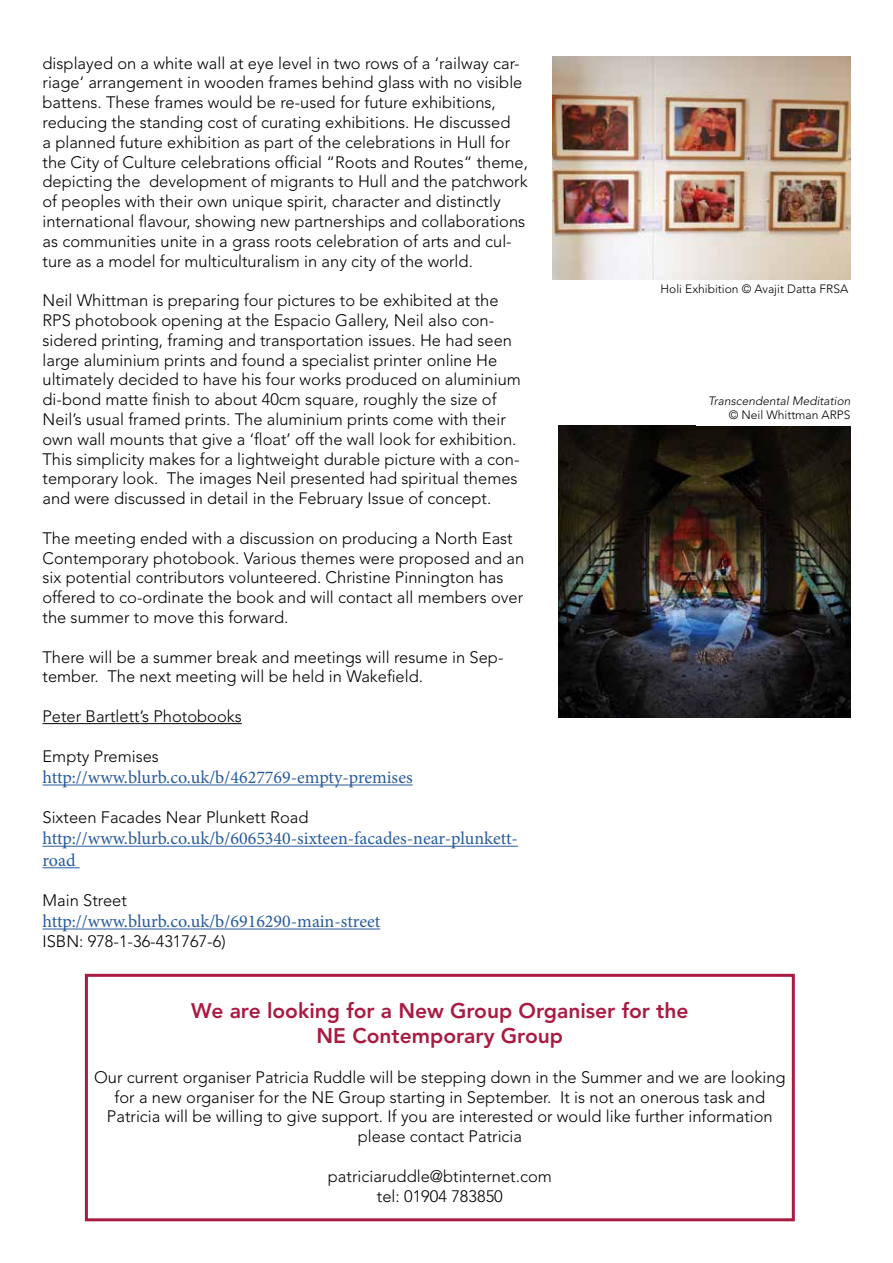
<style>
.page{position:relative;width:893px;height:1263px;background:#fff}
.page>*{position:absolute;margin:0;border:0;box-sizing:border-box;transform-origin:0 0}
.t1{font:800 21px/25.2px "Avenir LT Std";color:#a91b41;text-align:center}
.t2{font:18px/21.6px "Minion Pro";color:#275b9b}
.t3{font:300 16.5px/19.8px "Avenir LT Std";color:#000}
.t4{font:300 12px "Avenir LT Std";color:#000}
.t5{font:italic 300 12px "Avenir LT Std";color:#000}
</style>
<div class="page">
<hr style="left:43px;top:723px;width:199px;height:1px;background:#000">
<hr style="left:43px;top:784px;width:370px;height:1px;background:#275b9b">
<hr style="left:43px;top:846px;width:475px;height:1px;background:#275b9b">
<hr style="left:43px;top:867px;width:37px;height:1px;background:#275b9b">
<hr style="left:43px;top:928px;width:337px;height:1px;background:#275b9b">
<img style="left:559px;top:426px;width:291px;height:292px">
<div style="left:85px;top:974px;width:710px;height:247px;border:3px solid #a91b41"></div>
<img style="left:552px;top:56px;width:298px;height:223px">
<p class="t3" style="left:43px;top:53px;width:487px">displayed on a white wall at eye level in two rows of a ‘railway car&shy;riage‘ arrangement in wooden frames behind glass with no visible battens. These frames would be re-used for future exhibitions, reducing the standing cost of curating exhibitions. He discussed<br>a planned future exhibition as part of the celebrations in Hull for the City of Culture celebrations official “Roots and Routes“ theme, depicting the development of migrants to Hull and the patchwork of peoples with their own unique spirit, character and distinctly international flavour, showing new partnerships and collaborations as communities unite in a grass roots celebration of arts and cul&shy;ture as a model for multiculturalism in any city of the world.</p>
<p class="t3" style="left:43px;top:291px;width:480px">Neil Whittman is preparing four pictures to be exhibited at the RPS photobook opening at the Espacio Gallery, Neil also con&shy;sidered printing, framing and transportation issues. He had seen large aluminium prints and found a specialist printer online He ultimately decided to have his four works produced on aluminium di-bond matte finish to about 40cm square, roughly the size of Neil’s usual framed prints. The aluminium prints come with their own wall mounts that give a ‘float’ off the wall look for exhibition.<br>This simplicity makes for a lightweight durable picture with a con&shy;temporary look. The images Neil presented had spiritual themes and were discussed in detail in the February Issue of concept.</p>
<p class="t3" style="left:43px;top:528px;width:483px">The meeting ended with a discussion on producing a North East Contemporary photobook. Various themes were proposed and an six potential contributors volunteered. Christine Pinnington has offered to co-ordinate the book and will contact all members over the summer to move this forward.</p>
<p class="t3" style="left:43px;top:647px;width:462px">There will be a summer break and meetings will resume in Sep&shy;tember. The next meeting will be held in Wakefield.</p>
<p class="t3" style="left:43px;top:706px;width:201px">Peter Bartlett’s Photobooks</p>
<p class="t3" style="left:43px;top:746px;width:118px">Empty Premises</p>
<p class="t2" style="left:43px;top:767px;width:372px">http://www.blurb.co.uk/b/4627769-empty-premises</p>
<p class="t3" style="left:43px;top:807px;width:267px">Sixteen Facades Near Plunkett Road</p>
<p class="t2" style="left:43px;top:828px;width:477px">http://www.blurb.co.uk/b/6065340-sixteen-facades-near-plunkett&shy;road</p>
<p class="t3" style="left:43px;top:890px;width:86px">Main Street</p>
<p class="t2" style="left:43px;top:911px;width:339px">http://www.blurb.co.uk/b/6916290-main-street</p>
<p class="t3" style="left:43px;top:931px;width:185px">ISBN: 978-1-36-431767-6)</p>
<p class="t4" style="left:661px;top:282px;width:189px">Holi Exhibition © Avajit Datta FRSA</p>
<p class="t5" style="left:708px;top:394px;width:144px">Transcendental Meditation</p>
<p class="t4" style="left:729px;top:408px;width:123px">© Neil Whittman ARPS</p>
<p class="t1" style="left:191px;top:998px;width:499px">We are looking for a New Group Organiser for the<br>NE Contemporary Group</p>
<p class="t3" style="left:94px;top:1067px;width:693px;text-align:center">Our current organiser Patricia Ruddle will be stepping down in the Summer and we are looking for a new organiser for the NE Group starting in September. It is not an onerous task and Patricia will be willing to give support. If you are interested or would like further information please contact Patricia</p>
<p class="t3" style="left:328px;top:1166px;width:226px;text-align:center">patriciaruddle@btinternet.com tel: 01904 783850</p>
</div>
